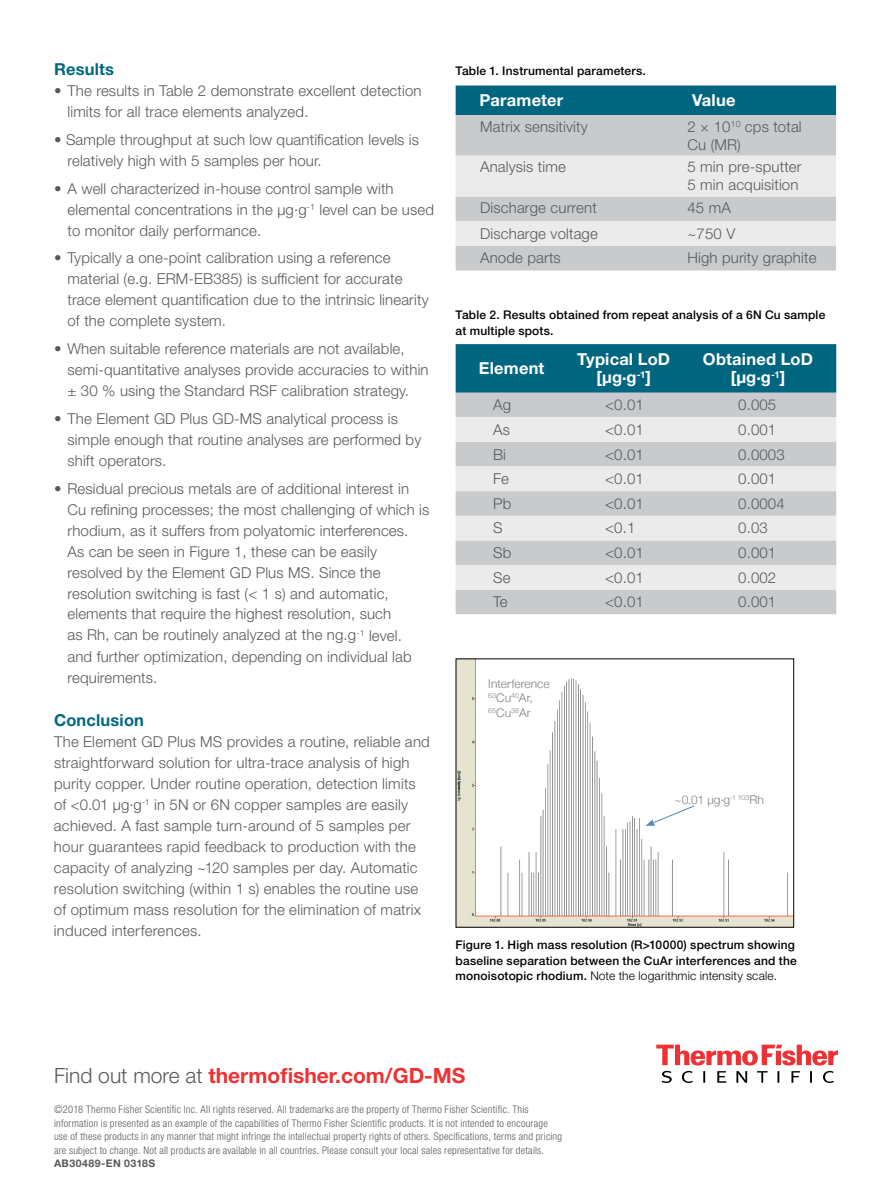
<style>
.page{position:relative;width:891px;height:1188px;background:#fff}
.page>*{position:absolute;margin:0;border:0;box-sizing:border-box;transform-origin:0 0}
.t1{font:700 21px "Helvetica Neue LT Std";color:#ee3134}
.t2{font:700 16.5px/18px "Helvetica Neue LT Std";letter-spacing:.01em;color:#fff;text-align:center}
.t3{font:700 16.5px "Helvetica Neue LT Std";letter-spacing:.01em;color:#006880}
.t4{font:300 15px/21px "Helvetica Neue LT Std";letter-spacing:.01em;color:#58595b}
.t5{font:500 12px/15.8px "Helvetica Neue LT Std";letter-spacing:.015em;color:#000}
.t6{font:300 12px/14.4px "Helvetica Neue";letter-spacing:.005em;color:#807f83}
.t7{font:300 condensed 10.5px/13.5px "Helvetica Neue LT Std";letter-spacing:.025em;color:#58595b}
.t8{font:700 10.5px "Helvetica Neue LT Std";letter-spacing:.05em;color:#58595b}
.t9{font:300 7.05px "Helvetica Neue";color:#807f83}
.s1{font-size:12px}
.s2{font-weight:300}
.s3{font-weight:300;color:#58595b}
</style>
<div class="page">
<svg style="left:656px;top:1045px;width:182px;height:38px"></svg>
<div style="left:456px;top:86px;width:380px;height:29px;background:#006680"></div>
<div style="left:456px;top:115px;width:380px;height:155px;background:#c9cacc"></div>
<svg style="left:456px;top:156px;width:380px;height:90px;background:#e1e2e3"></svg>
<div style="left:456px;top:344px;width:380px;height:49px;background:#006680"></div>
<div style="left:456px;top:393px;width:380px;height:221px;background:#c9cacc"></div>
<svg style="left:456px;top:417px;width:380px;height:173px;background:#dcddde"></svg>
<img style="left:458px;top:661px;width:334px;height:264px">
<svg style="left:645px;top:805px;width:50px;height:21px"></svg>
<p class="t3" style="left:54px;top:59px;width:61px">Results</p>
<p class="t4" style="left:68px;top:80px;width:356px;text-indent:-14px">• The results in Table 2 demonstrate excellent detection limits for all trace elements analyzed.</p>
<p class="t4" style="left:68px;top:129px;width:353px;text-indent:-14px">• Sample throughput at such low quantification levels is relatively high with 5 samples per hour.</p>
<p class="t4" style="left:68px;top:177px;width:368px;text-indent:-14px">• A well characterized in-house control sample with elemental concentrations in the µg∙g<sup>-1</sup> level can be used to monitor daily performance.</p>
<p class="t4" style="left:68px;top:247px;width:363px;text-indent:-14px">• Typically a one-point calibration using a reference material (e.g. ERM-EB385) is sufficient for accurate trace element quantification due to the intrinsic linearity of the complete system.</p>
<p class="t4" style="left:68px;top:338px;width:363px;text-indent:-14px">• When suitable reference materials are not available, semi-quantitative analyses provide accuracies to within ± 30 % using the Standard RSF calibration strategy.</p>
<p class="t4" style="left:68px;top:408px;width:355px;text-indent:-14px">• The Element GD Plus GD-MS analytical process is simple enough that routine analyses are performed by shift operators.</p>
<p class="t4" style="left:68px;top:477px;width:363px;text-indent:-13px">• Residual precious metals are of additional interest in Cu refining processes; the most challenging of which is rhodium, as it suffers from polyatomic interferences.<br>As can be seen in Figure 1, these can be easily resolved by the Element GD Plus MS. Since the resolution switching is fast (&lt; 1 s) and automatic, elements that require the highest resolution, such<br>as Rh, can be routinely analyzed at the ng.g<sup>-1</sup> level. and further optimization, depending on individual lab requirements.</p>
<p class="t3" style="left:54px;top:710px;width:92px">Conclusion</p>
<p class="t4" style="left:54px;top:731px;width:377px">The Element GD Plus MS provides a routine, reliable and straightforward solution for ultra-trace analysis of high purity copper. Under routine operation, detection limits of &lt;0.01 µg∙g<sup>-1</sup> in 5N or 6N copper samples are easily achieved. A fast sample turn-around of 5 samples per hour guarantees rapid feedback to production with the capacity of analyzing ~120 samples per day. Automatic resolution switching (within 1 s) enables the routine use of optimum mass resolution for the elimination of matrix induced interferences.</p>
<p class="t5" style="left:456px;top:62px;width:192px">Table 1. Instrumental parameters.</p>
<p class="t2" style="left:480px;top:91px;width:85px">Parameter</p>
<p class="t2" style="left:692px;top:91px;width:45px">Value</p>
<p class="t4" style="left:480px;top:116px;width:109px">Matrix sensitivity</p>
<p class="t4" style="left:688px;top:117px;width:116px;line-height:18px">2 × 10<sup>10</sup> cps total<br>Cu (MR)</p>
<p class="t4" style="left:480px;top:156px;width:87px">Analysis time</p>
<p class="t4" style="left:688px;top:158px;width:116px;line-height:18px">5 min pre-sputter<br>5 min acquisition</p>
<p class="t4" style="left:480px;top:197px;width:118px">Discharge current</p>
<p class="t4" style="left:688px;top:197px;width:45px">45 mA</p>
<p class="t4" style="left:480px;top:223px;width:119px">Discharge voltage</p>
<p class="t4" style="left:688px;top:223px;width:49px">~750 V</p>
<p class="t4" style="left:480px;top:246px;width:82px">Anode parts</p>
<p class="t4" style="left:688px;top:246px;width:130px">High purity graphite</p>
<p class="t5" style="left:456px;top:307px;width:371px">Table 2. Results obtained from repeat analysis of a 6N Cu sample at multiple spots.</p>
<p class="t2" style="left:479px;top:359px;width:67px">Element</p>
<p class="t2" style="left:577px;top:350px;width:94px">Typical LoD [µg.g<sup>-1</sup>]</p>
<p class="t2" style="left:703px;top:350px;width:112px">Obtained LoD [µg.g<sup>-1</sup>]</p>
<p class="t4" style="left:493px;top:394px;width:19px">Ag</p>
<p class="t4" style="left:605px;top:394px;width:40px">&lt;0.01</p>
<p class="t4" style="left:738px;top:394px;width:40px">0.005</p>
<p class="t4" style="left:493px;top:419px;width:18px">As</p>
<p class="t4" style="left:605px;top:419px;width:40px">&lt;0.01</p>
<p class="t4" style="left:738px;top:419px;width:40px">0.001</p>
<p class="t4" style="left:493px;top:444px;width:14px">Bi</p>
<p class="t4" style="left:605px;top:444px;width:40px">&lt;0.01</p>
<p class="t4" style="left:738px;top:444px;width:48px">0.0003</p>
<p class="t4" style="left:493px;top:468px;width:17px">Fe</p>
<p class="t4" style="left:605px;top:468px;width:40px">&lt;0.01</p>
<p class="t4" style="left:738px;top:468px;width:40px">0.001</p>
<p class="t4" style="left:493px;top:493px;width:20px">Pb</p>
<p class="t4" style="left:605px;top:493px;width:40px">&lt;0.01</p>
<p class="t4" style="left:738px;top:493px;width:48px">0.0004</p>
<p class="t4" style="left:493px;top:517px;width:11px">S</p>
<p class="t4" style="left:605px;top:517px;width:32px">&lt;0.1</p>
<p class="t4" style="left:738px;top:517px;width:31px">0.03</p>
<p class="t4" style="left:493px;top:542px;width:20px">Sb</p>
<p class="t4" style="left:605px;top:542px;width:40px">&lt;0.01</p>
<p class="t4" style="left:738px;top:542px;width:40px">0.001</p>
<p class="t4" style="left:493px;top:567px;width:19px">Se</p>
<p class="t4" style="left:605px;top:567px;width:40px">&lt;0.01</p>
<p class="t4" style="left:738px;top:567px;width:40px">0.002</p>
<p class="t4" style="left:493px;top:591px;width:16px">Te</p>
<p class="t4" style="left:605px;top:591px;width:40px">&lt;0.01</p>
<p class="t4" style="left:738px;top:591px;width:40px">0.001</p>
<p class="t6" style="left:488px;top:676px;width:63px">Interference<br><sup>63</sup>Cu<sup>40</sup>Ar,</p>
<p class="t9" style="left:488px;top:706px;width:44px">65<span class="s1">Cu</span>38<span class="s1">Ar</span></p>
<p class="t6" style="left:675px;top:792px;width:91px">~0.01 µg·g<sup>-1</sup> <sup>103</sup>Rh</p>
<p class="t5" style="left:456px;top:937px;width:343px">Figure 1. High mass resolution (R&gt;10000) spectrum showing baseline separation between the CuAr interferences and the monoisotopic rhodium. <span class="s2">Note the logarithmic intensity scale.</span></p>
<h1 class="t1" style="left:54px;top:1063px;width:413px"><span class="s3">Find out more at</span> thermofisher.com/GD-MS</h1>
<p class="t7" style="left:54px;top:1102px;width:510px">©2018 Thermo Fisher Scientific Inc. All rights reserved. All trademarks are the property of Thermo Fisher Scientific. This information is presented as an example of the capabilities of Thermo Fisher Scientific products. It is not intended to encourage use of these products in any manner that might infringe the intellectual property rights of others. Specifications, terms and pricing are subject to change. Not all products are available in all countries. Please consult your local sales representative for details.</p>
<p class="t8" style="left:54px;top:1157px;width:103px">AB30489-EN 0318S</p>
</div>
